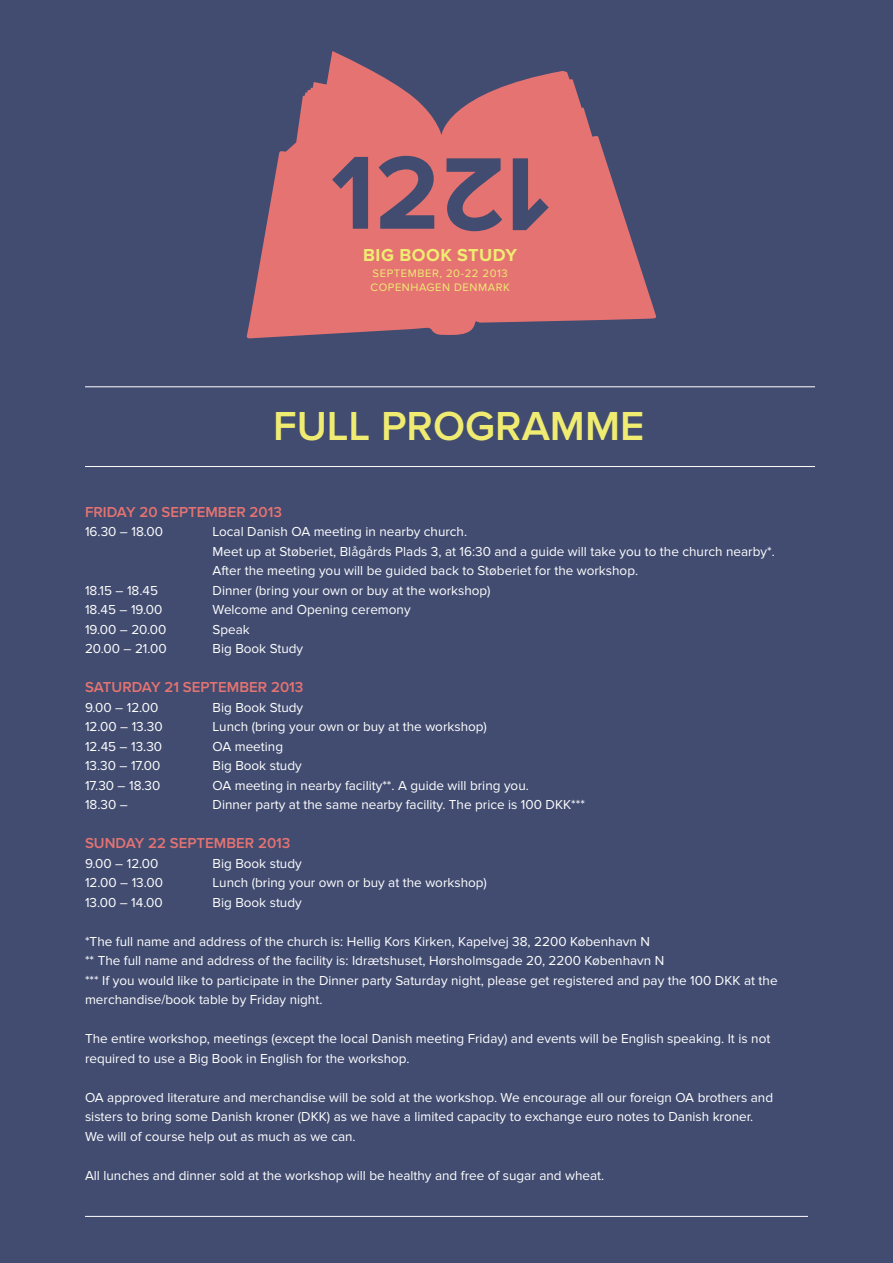
<style>
.page{position:relative;width:893px;height:1263px;background:#414c70}
.page>*{position:absolute;margin:0;border:0;box-sizing:border-box;transform-origin:0 0}
.t1{font:600 42px "Proxima Nova";color:#f0ec72}
.t2{font:700 18px "Proxima Nova";letter-spacing:.025em;color:#f0ec72}
.t3{font:600 15px "Proxima Nova";color:#e57372}
.t4{font:13.5px/19.5px "Proxima Nova";color:#fff}
.t5{font:11.25px/13.5px "Proxima Nova";letter-spacing:.05em;color:#f0ec72}
</style>
<div class="page">
<svg style="left:246px;top:51px;width:410px;height:287px;fill:#e57372"></svg>
<hr style="left:85px;top:386px;width:730px;height:1px;background:#fff">
<hr style="left:85px;top:466px;width:730px;height:1px;background:#fff">
<hr style="left:85px;top:1216px;width:723px;height:1px;background:#fff">
<h2 class="t2" style="left:363px;top:245px;width:155px">BIG BOOK STUDY</h2>
<p class="t5" style="left:370px;top:267px;width:141px">SEPTEMBER, 20-22 2013<br>COPENHAGEN DENMARK</p>
<h1 class="t1" style="left:273px;top:402px;width:373px">FULL PROGRAMME</h1>
<p class="t3" style="left:85px;top:503px;width:199px">FRIDAY 20 SEPTEMBER 2013</p>
<p class="t4" style="left:85px;top:522px;width:80px">16.30 – 18.00</p>
<p class="t4" style="left:213px;top:522px;width:564px">Local Danish OA meeting in nearby church.<br>Meet up at Støberiet, Blågårds Plads 3, at 16:30 and a guide will take you to the church nearby*.<br>After the meeting you will be guided back to Støberiet for the workshop.</p>
<p class="t4" style="left:85px;top:581px;width:75px">18.15 – 18.45</p>
<p class="t4" style="left:213px;top:581px;width:280px">Dinner (bring your own or buy at the workshop)</p>
<p class="t4" style="left:85px;top:600px;width:79px">18.45 – 19.00</p>
<p class="t4" style="left:213px;top:600px;width:200px">Welcome and Opening ceremony</p>
<p class="t4" style="left:85px;top:620px;width:83px">19.00 – 20.00</p>
<p class="t4" style="left:213px;top:620px;width:39px">Speak</p>
<p class="t4" style="left:85px;top:639px;width:83px">20.00 – 21.00</p>
<p class="t4" style="left:213px;top:639px;width:92px">Big Book Study</p>
<p class="t3" style="left:85px;top:679px;width:220px">SATURDAY 21 SEPTEMBER 2013</p>
<p class="t4" style="left:85px;top:698px;width:75px">9.00 – 12.00</p>
<p class="t4" style="left:213px;top:698px;width:92px">Big Book Study</p>
<p class="t4" style="left:85px;top:717px;width:79px">12.00 – 13.30</p>
<p class="t4" style="left:213px;top:717px;width:276px">Lunch (bring your own or buy at the workshop)</p>
<p class="t4" style="left:85px;top:737px;width:79px">12.45 – 13.30</p>
<p class="t4" style="left:213px;top:737px;width:72px">OA meeting</p>
<p class="t4" style="left:85px;top:756px;width:77px">13.30 – 17.00</p>
<p class="t4" style="left:213px;top:756px;width:91px">Big Book study</p>
<p class="t4" style="left:85px;top:776px;width:77px">17.30 – 18.30</p>
<p class="t4" style="left:213px;top:776px;width:318px">OA meeting in nearby facility**. A guide will bring you.</p>
<p class="t4" style="left:85px;top:795px;width:44px">18.30 –</p>
<p class="t4" style="left:213px;top:795px;width:374px">Dinner party at the same nearby facility. The price is 100 DKK***</p>
<p class="t3" style="left:85px;top:835px;width:207px">SUNDAY 22 SEPTEMBER 2013</p>
<p class="t4" style="left:85px;top:854px;width:75px">9.00 – 12.00</p>
<p class="t4" style="left:213px;top:854px;width:91px">Big Book study</p>
<p class="t4" style="left:85px;top:873px;width:80px">12.00 – 13.00</p>
<p class="t4" style="left:213px;top:873px;width:276px">Lunch (bring your own or buy at the workshop)</p>
<p class="t4" style="left:85px;top:893px;width:79px">13.00 – 14.00</p>
<p class="t4" style="left:213px;top:893px;width:91px">Big Book study</p>
<p class="t4" style="left:85px;top:932px;width:694px">*The full name and address of the church is: Hellig Kors Kirken, Kapelvej 38, 2200 København N<br>** The full name and address of the facility is: Idrætshuset, Hørsholmsgade 20, 2200 København N<br>*** If you would like to participate in the Dinner party Saturday night, please get registered and pay the 100 DKK at the merchandise/book table by Friday night.</p>
<p class="t4" style="left:85px;top:1029px;width:687px">The entire workshop, meetings (except the local Danish meeting Friday) and events will be English speaking. It is not required to use a Big Book in English for the workshop.</p>
<p class="t4" style="left:85px;top:1088px;width:690px">OA approved literature and merchandise will be sold at the workshop. We encourage all our foreign OA brothers and sisters to bring some Danish kroner (DKK) as we have a limited capacity to exchange euro notes to Danish kroner.<br>We will of course help out as much as we can.</p>
<p class="t4" style="left:85px;top:1166px;width:521px">All lunches and dinner sold at the workshop will be healthy and free of sugar and wheat.</p>
</div>
